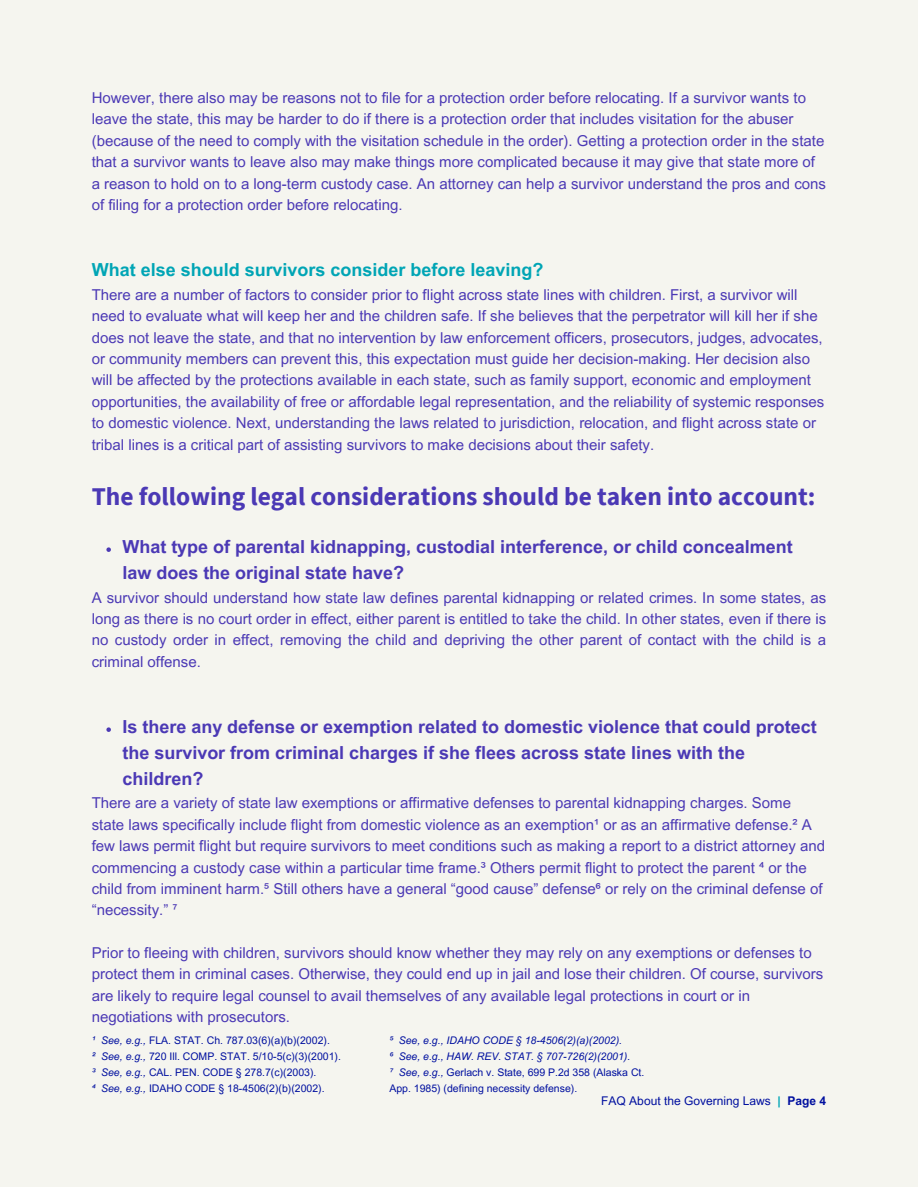
<style>
.page{position:relative;width:918px;height:1188px;background:#fff}
.page>*{position:absolute;margin:0;border:0;box-sizing:border-box;transform-origin:0 0}
.t1{font:700 25.5px "Source Sans Pro";color:#4b39b5}
.t2{font:700 18px/25.8px "Arial MT Pro";color:#4b39b5}
.t3{font:700 18px "Arial MT Pro";color:#00a5b5}
.t4{font:15px/21.3px "Arial MT Pro";color:#4b39b5}
.t5{font:12px "Arial MT Pro";color:#000f9f}
.t6{font:10.5px/15.8px "Arial MT Pro";color:#000f9f}
.t7{font:italic 10.5px/15.8px "Arial MT Pro";color:#000f9f}
.s1{font-style:italic}
.s2{font-style:normal}
.s3{font-weight:700;color:#00a5b5}
.s4{font-weight:700}
</style>
<div class="page">
<div style="left:0;top:0;width:918px;height:1187px;background:#f5f5ef"></div>
<svg style="left:106px;top:547px;width:5px;height:5px"></svg>
<svg style="left:106px;top:727px;width:5px;height:5px"></svg>
<p class="t4" style="left:92px;top:88px;width:736px">However, there also may be reasons not to file for a protection order before relocating. If a survivor wants to leave the state, this may be harder to do if there is a protection order that includes visitation for the abuser (because of the need to comply with the visitation schedule in the order). Getting a protection order in the state that a survivor wants to leave also may make things more complicated because it may give that state more of a reason to hold on to a long-term custody case. An attorney can help a survivor understand the pros and cons of filing for a protection order before relocating.</p>
<p class="t3" style="left:92px;top:259px;width:453px">What else should survivors consider before leaving?</p>
<p class="t4" style="left:92px;top:285px;width:734px">There are a number of factors to consider prior to flight across state lines with children. First, a survivor will need to evaluate what will keep her and the children safe. If she believes that the perpetrator will kill her if she does not leave the state, and that no intervention by law enforcement officers, prosecutors, judges, advocates, or community members can prevent this, this expectation must guide her decision-making. Her decision also will be affected by the protections available in each state, such as family support, economic and employment opportunities, the availability of free or affordable legal representation, and the reliability of systemic responses to domestic violence. Next, understanding the laws related to jurisdiction, relocation, and flight across state or tribal lines is a critical part of assisting survivors to make decisions about their safety.</p>
<h1 class="t1" style="left:92px;top:479px;width:725px">The following legal considerations should be taken into account:</h1>
<p class="t2" style="left:122px;top:534px;width:672px">What type of parental kidnapping, custodial interference, or child concealment law does the original state have?</p>
<p class="t4" style="left:92px;top:587px;width:736px;text-align:justify">A survivor should understand how state law defines parental kidnapping or related crimes. In some states, as long as there is no court order in effect, either parent is entitled to take the child. In other states, even if there is no custody order in effect, removing the child and depriving the other parent of contact with the child is a criminal offense.</p>
<p class="t2" style="left:122px;top:714px;width:696px">Is there any defense or exemption related to domestic violence that could protect the survivor from criminal charges if she flees across state lines with the children?</p>
<p class="t4" style="left:92px;top:793px;width:735px">There are a variety of state law exemptions or affirmative defenses to parental kidnapping charges. Some state laws specifically include flight from domestic violence as an exemption¹ or as an affirmative defense.² A few laws permit flight but require survivors to meet conditions such as making a report to a district attorney and commencing a custody case within a particular time frame.³ Others permit flight to protect the parent ⁴ or the child from imminent harm.⁵ Still others have a general “good cause” defense⁶ or rely on the criminal defense of “necessity.” ⁷</p>
<p class="t4" style="left:92px;top:943px;width:733px">Prior to fleeing with children, survivors should know whether they may rely on any exemptions or defenses to protect them in criminal cases. Otherwise, they could end up in jail and lose their children. Of course, survivors are likely to require legal counsel to avail themselves of any available legal protections in court or in negotiations with prosecutors.</p>
<p class="t6" style="left:92px;top:1033px;width:251px"><span class="s1">¹ See, e.g.,</span> FLA. STAT. Ch. 787.03(6)(a)(b)(2002).<br><span class="s1">² See, e.g.,</span> 720 Ill. COMP. STAT. 5/10-5(c)(3)(2001).<br><span class="s1">³ See, e.g.,</span> CAL. PEN. CODE § 278.7(c)(2003).<br><span class="s1">⁴ See, e.g.,</span> IDAHO CODE § 18-4506(2)(b)(2002).</p>
<p class="t7" style="left:389px;top:1033px;width:257px">⁵ See, e.g., IDAHO CODE § 18-4506(2)(a)(2002).<br>⁶ See, e.g., HAW. REV. STAT. § 707-726(2)(2001).<br>⁷ See, e.g., <span class="s2">Gerlach v. State, 699 P.2d 358 (Alaska Ct.<br>App. 1985) (defining necessity defense).</span></p>
<p class="t5" style="left:601px;top:1094px;width:226px">FAQ About the Governing Laws <span class="s3">|</span> <span class="s4">Page 4</span></p>
</div>
